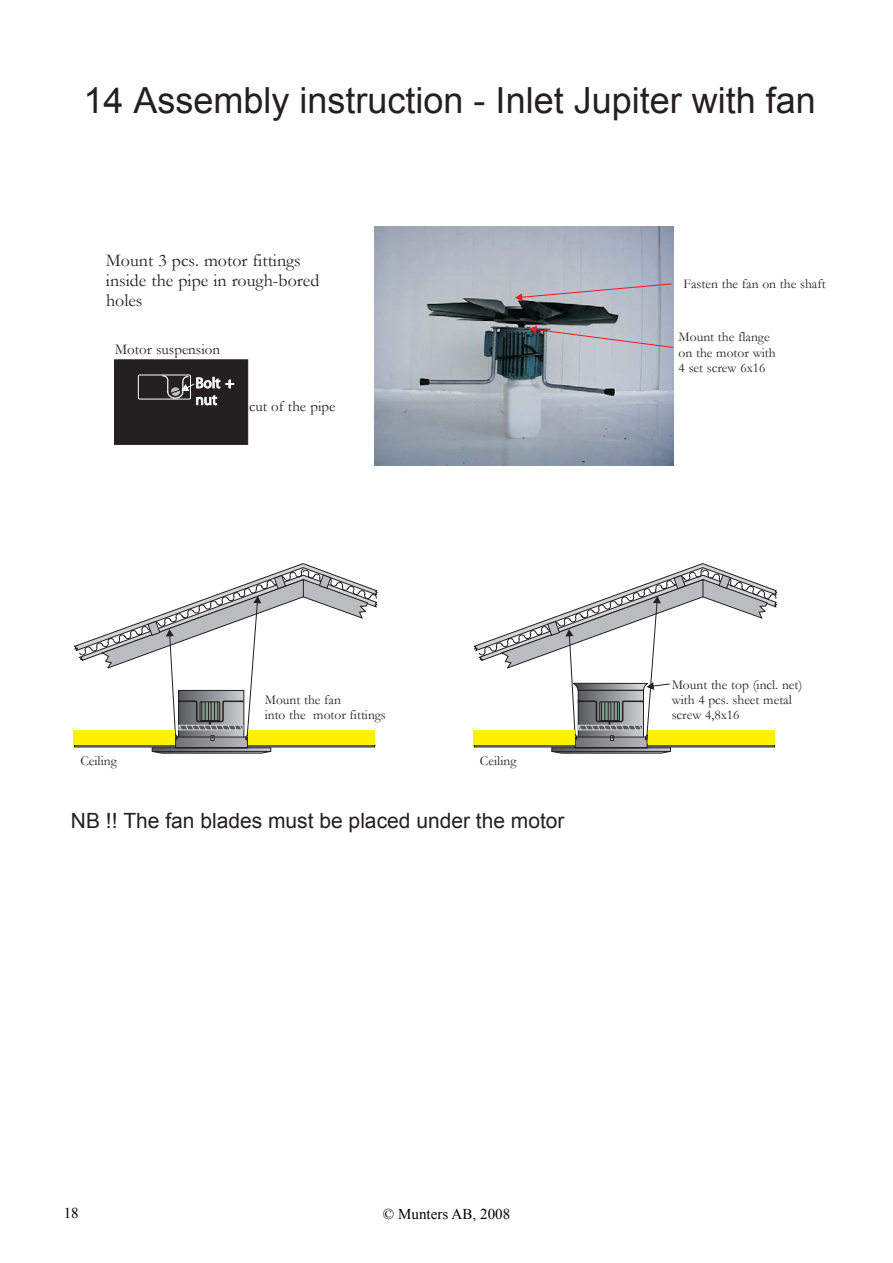
<style>
.page{position:relative;width:893px;height:1263px;background:#fff}
.page>*{position:absolute;margin:0;border:0;box-sizing:border-box;transform-origin:0 0}
.t1{font:36px "Arial";color:#241f21}
.t2{font:21px "Arial";color:#241f21}
.t3{font:18px/20.1px "Garamond";color:#241f21}
.t4{font:15px "Garamond";color:#241f21}
.t5{font:15px "Times New Roman";color:#000}
.t6{font:15px/16.8px "Myriad Pro";color:#fff}
.t7{font:13.5px/15.1px "Garamond";color:#241f21}
</style>
<div class="page">
<img style="left:374px;top:227px;width:300px;height:239px">
<svg style="left:515px;top:283px;width:157px;height:18px;background:#b9b1bb"></svg>
<svg style="left:529px;top:326px;width:145px;height:22px;background:#afacb6"></svg>
<svg style="left:73px;top:563px;width:305px;height:190px"></svg>
<svg style="left:473px;top:563px;width:305px;height:190px"></svg>
<div style="left:114px;top:360px;width:134px;height:84px;background:#241f21"></div>
<div style="left:138px;top:375px;width:53px;height:24px;border:1px solid #fff"></div>
<svg style="left:161px;top:374px;width:74px;height:32px"></svg>
<h1 class="t1" style="left:83px;top:77px;width:734px">14 Assembly instruction - Inlet Jupiter with fan</h1>
<h3 class="t3" style="left:106px;top:250px;width:215px">Mount 3 pcs. motor fittings inside the pipe in rough-bored holes</h3>
<p class="t4" style="left:115px;top:339px;width:107px">Motor suspension</p>
<p class="t6" style="left:195px;top:374px;width:39px">Bolt + nut</p>
<p class="t4" style="left:249px;top:396px;width:88px">cut of the pipe</p>
<p class="t7" style="left:80px;top:753px;width:38px">Ceiling</p>
<p class="t7" style="left:265px;top:692px;width:123px">Mount the fan<br>into the motor fittings</p>
<p class="t7" style="left:480px;top:753px;width:38px">Ceiling</p>
<h2 class="t2" style="left:71px;top:807px;width:495px">NB !! The fan blades must be placed under the motor</h2>
<p class="t7" style="left:683px;top:275px;width:144px">Fasten the fan on the shaft</p>
<p class="t7" style="left:679px;top:329px;width:99px">Mount the flange on the motor with<br>4 set screw 6x16</p>
<p class="t7" style="left:672px;top:677px;width:132px">Mount the top (incl. net) with 4 pcs. sheet metal screw 4,8x16</p>
<p class="t5" style="left:64px;top:1203px;width:16px">18</p>
<p class="t5" style="left:383px;top:1204px;width:129px">© Munters AB, 2008</p>
</div>
